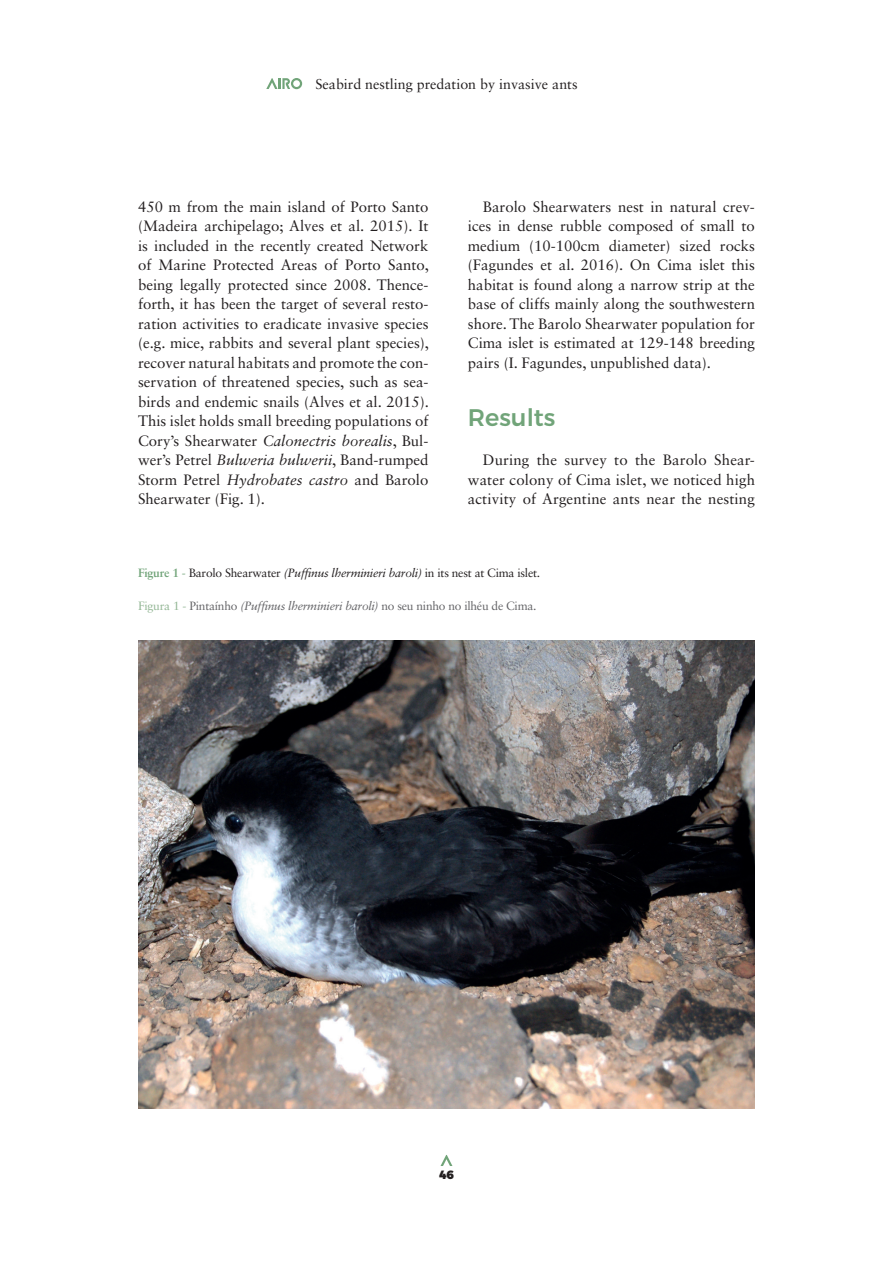
<style>
.page{position:relative;width:893px;height:1263px;background:#fff}
.page>*{position:absolute;margin:0;border:0;box-sizing:border-box;transform-origin:0 0}
.t1{font:500 24px "Montserrat";color:#71a479}
.t2{font:15px/19.5px "Sabon LT Std";color:#231f20;text-align:justify}
.t3{font:14.25px "Sabon LT Std";color:#231f20}
.t4{font:12px "Sabon LT Std";letter-spacing:-.02em;color:#231f20}
.t5{font:12px "Sabon LT Std";letter-spacing:-.02em;color:#636366}
.t6{font:900 12px "Montserrat";color:#231f20}
.s1{font-style:italic}
.s2{font-weight:700;color:#71a479}
.s3{color:#71a479}
.s4{color:#92b694}
</style>
<div class="page">
<svg style="left:266px;top:78px;width:36px;height:11px"></svg>
<svg style="left:440px;top:1155px;width:12px;height:11px"></svg>
<img style="left:138px;top:640px;width:617px;height:469px">
<p class="t3" style="left:315px;top:75px;width:264px">Seabird nestling predation by invasive ants</p>
<p class="t2" style="left:138px;top:196px;width:293px">450 m from the main island of Porto Santo (Madeira archipelago; Alves et al. 2015). It is included in the recently created Network of Marine Protected Areas of Porto Santo, being legally protected since 2008. Thence&shy;forth, it has been the target of several resto&shy;ration activities to eradicate invasive species (e.g. mice, rabbits and several plant species), recover natural habitats and promote the con&shy;servation of threatened species, such as sea&shy;birds and endemic snails (Alves et al. 2015).<br>This islet holds small breeding populations of Cory’s Shearwater <span class="s1">Calonectris borealis</span>, Bul&shy;wer’s Petrel <span class="s1">Bulweria bulwerii</span>, Band-rumped Storm Petrel <span class="s1">Hydrobates castro</span> and Barolo Shearwater (Fig. 1).</p>
<p class="t2" style="left:468px;top:196px;width:289px;text-indent:15px">Barolo Shearwaters nest in natural crev&shy;ices in dense rubble composed of small to medium (10-100cm diameter) sized rocks (Fagundes et al. 2016). On Cima islet this habitat is found along a narrow strip at the base of cliffs mainly along the southwestern shore. The Barolo Shearwater population for Cima islet is estimated at 129-148 breeding pairs (I. Fagundes, unpublished data).</p>
<h1 class="t1" style="left:468px;top:403px;width:89px">Results</h1>
<p class="t2" style="left:468px;top:450px;width:289px;text-indent:15px">During the survey to the Barolo Shear&shy;water colony of Cima islet, we noticed high activity of Argentine ants near the nesting</p>
<p class="t4" style="left:138px;top:566px;width:404px"><span class="s2">Figure 1</span> <span class="s3">-</span> Barolo Shearwater <span class="s1">(Puffinus lherminieri baroli)</span> in its nest at Cima islet.</p>
<p class="t5" style="left:138px;top:599px;width:400px"><span class="s4">Figura 1 -</span> Pintaínho <span class="s1">(Puffinus lherminieri baroli)</span> no seu ninho no ilhéu de Cima.</p>
<p class="t6" style="left:439px;top:1167px;width:16px">46</p>
</div>
